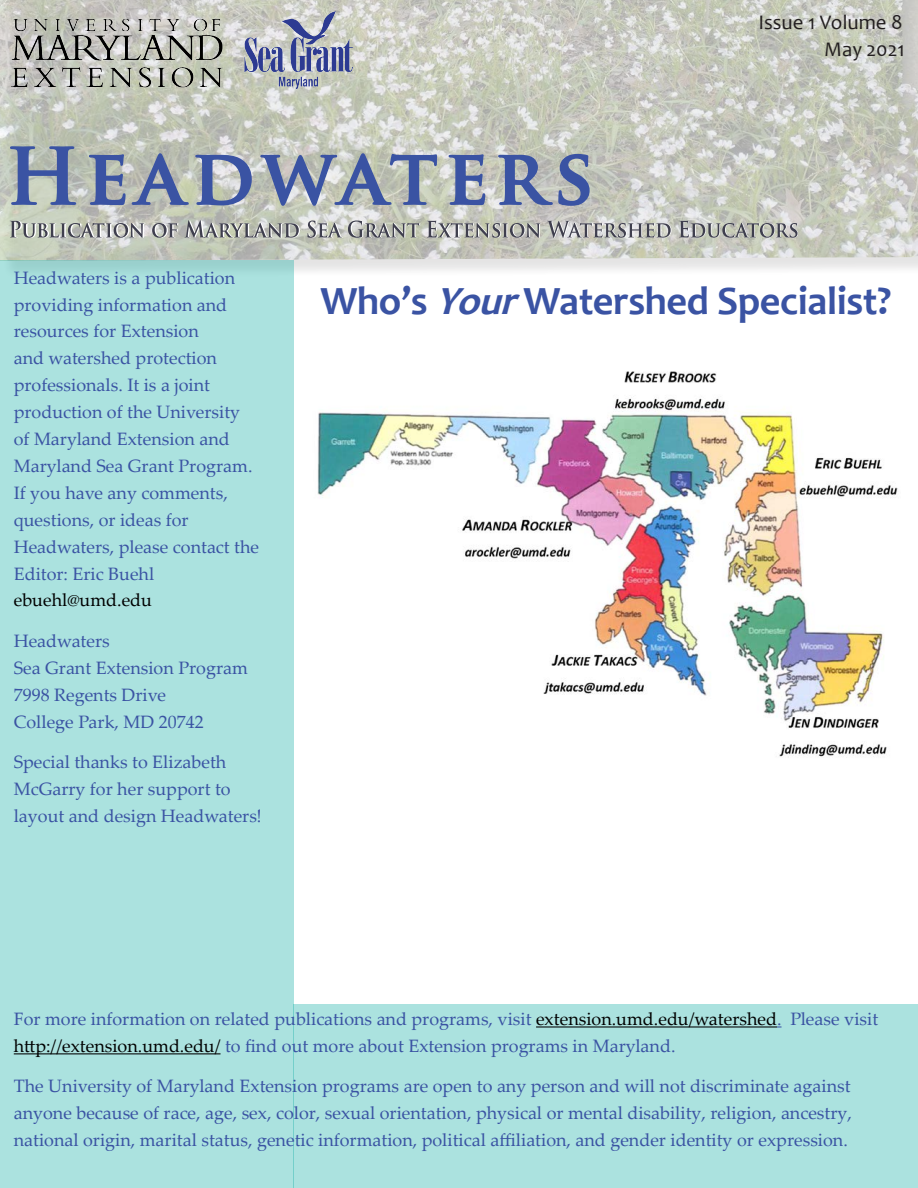
<style>
.page{position:relative;width:918px;height:1188px;background:#fff}
.page>*{position:absolute;margin:0;border:0;box-sizing:border-box;transform-origin:0 0}
.t1{font:700 40.35px "Candara";letter-spacing:-.01em;color:#3a53a3}
.t2{font:20.85px/27px "Candara";color:#231f20;text-align:right}
.t3{font:18px/26.8px "Palatino Linotype";color:#3a53a3}
.t4{font:18px "Palatino Linotype";color:#000}
.s1{font-style:italic}
.s2{color:#000}
</style>
<div class="page">
<div style="left:3px;top:0;width:915px;height:279px;background:#231f20;opacity:.4"></div>
<img style="left:0;top:0;width:918px;height:261px">
<div style="left:0;top:261px;width:293px;height:927px;background:#abe2df"></div>
<div style="left:293px;top:1004px;width:625px;height:184px;background:#abe2df"></div>
<hr style="left:536px;top:1026px;width:241px;height:2px;background:#000">
<hr style="left:14px;top:1053px;width:207px;height:1px;background:#000">
<img style="left:317px;top:371px;width:581px;height:387px">
<img style="left:12px;top:12px;width:340px;height:76px">
<svg style="left:9px;top:146px;width:68px;height:60px;background:#8a97af"></svg>
<svg style="left:88px;top:153px;width:165px;height:53px;background:#929cb1"></svg>
<svg style="left:260px;top:124px;width:178px;height:83px;background:#abb2ba"></svg>
<svg style="left:448px;top:154px;width:38px;height:52px;background:#8894b4"></svg>
<svg style="left:497px;top:153px;width:93px;height:54px;background:#8d97b1"></svg>
<svg style="left:10px;top:221px;width:136px;height:17px;background:#abadaa"></svg>
<svg style="left:152px;top:223px;width:26px;height:15px"></svg>
<svg style="left:185px;top:220px;width:115px;height:18px;background:#a6a9a5"></svg>
<svg style="left:308px;top:220px;width:112px;height:18px;background:#acaeaa"></svg>
<svg style="left:427px;top:221px;width:114px;height:17px;background:#a8a9a6"></svg>
<svg style="left:547px;top:221px;width:124px;height:17px;background:#acacad"></svg>
<svg style="left:679px;top:221px;width:119px;height:17px;background:#a7a9a5"></svg>
<p class="t2" style="left:758px;top:8px;width:148px">Issue 1 Volume 8<br>May 2021</p>
<p class="t3" style="left:14px;top:263px;width:247px">Headwaters is a publication providing information and resources for Extension<br>and watershed protection professionals. It is a joint production of the University of Maryland Extension and<br>Maryland Sea Grant Program.<br>If you have any comments, questions, or ideas for<br>Headwaters, please contact the<br>Editor: Eric Buehl</p>
<p class="t4" style="left:14px;top:588px;width:140px">ebuehl@umd.edu</p>
<p class="t3" style="left:14px;top:627px;width:236px">Headwaters<br>Sea Grant Extension Program<br>7998 Regents Drive<br>College Park, MD 20742</p>
<p class="t3" style="left:14px;top:748px;width:250px">Special thanks to Elizabeth<br>McGarry for her support to layout and design Headwaters!</p>
<h1 class="t1" style="left:321px;top:276px;width:572px">Who’s <span class="s1">Your</span>Watershed Specialist?</h1>
<p class="t3" style="left:14px;top:1005px;width:866px">For more information on related publications and programs, visit <span class="s2">extension.umd.edu/watershed</span>. Please visit <span class="s2">http://extension.umd.edu/</span> to find out more about Extension programs in Maryland.</p>
<p class="t3" style="left:14px;top:1072px;width:840px;text-align:justify">The University of Maryland Extension programs are open to any person and will not discriminate against anyone because of race, age, sex, color, sexual orientation, physical or mental disability, religion, ancestry, national origin, marital status, genetic information, political affiliation, and gender identity or expression.</p>
</div>
